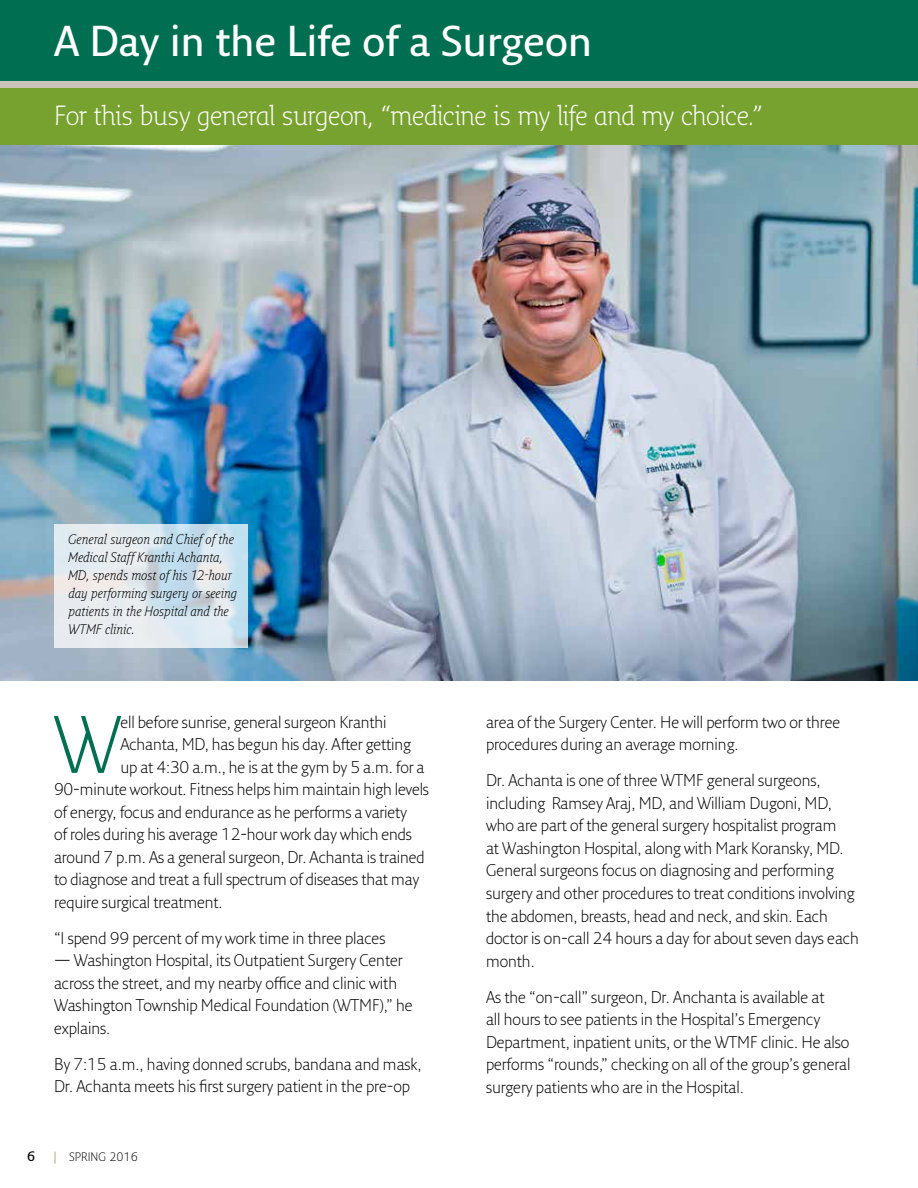
<style>
.page{position:relative;width:918px;height:1188px;background:#fff}
.page>*{position:absolute;margin:0;border:0;box-sizing:border-box;transform-origin:0 0}
.t1{font:300 79.05px "Fresco Sans Pro";color:#006f51}
.t2{font:600 42px "Fresco Sans Pro";letter-spacing:.005em;color:#fff}
.t3{font:300 27px "Fresco Inf Sans";letter-spacing:-.015em;color:#fff}
.t4{font:300 16.5px/22.5px "Fresco Sans Pro";letter-spacing:-.005em;color:#000}
.t5{font:italic 300 13.5px/18px "Fresco Inf Sans";letter-spacing:.005em;color:#000}
.t6{font:600 13.5px "Fresco Inf Sans";color:#000}
.t7{font:300 12px "Fresco Inf Sans";color:#000}
.s1{color:#955c37}
</style>
<div class="page">
<div style="left:0;top:88px;width:918px;height:58px;background:#78a22f"></div>
<div style="left:0;top:0;width:918px;height:81px;background:#006f51"></div>
<div style="left:0;top:81px;width:918px;height:6px;background:#cdc3bb"></div>
<img style="left:0;top:146px;width:918px;height:535px">
<svg style="left:54px;top:524px;width:194px;height:123px;background:#dbe6ed"></svg>
<h2 class="t2" style="left:54px;top:15px;width:540px">A Day in the Life of a Surgeon</h2>
<h3 class="t3" style="left:54px;top:99px;width:710px">For this busy general surgeon, “medicine is my life and my choice.”</h3>
<p class="t5" style="left:68px;top:530px;width:170px">General surgeon and Chief of the<br>Medical Staff Kranthi Achanta,<br>MD, spends most of his 12-hour day performing surgery or seeing patients in the Hospital and the<br>WTMF clinic.</p>
<h1 class="t1" style="left:54px;top:695px;width:69px">W</h1>
<p class="t4" style="left:121px;top:710px;width:268px">ell before sunrise, general surgeon Kranthi</p>
<p class="t4" style="left:121px;top:733px;width:292px">Achanta, MD, has begun his day. After getting</p>
<p class="t4" style="left:121px;top:755px;width:306px">up at 4:30 a.m., he is at the gym by 5 a.m. for a</p>
<p class="t4" style="left:54px;top:778px;width:377px">90-minute workout. Fitness helps him maintain high levels</p>
<p class="t4" style="left:54px;top:800px;width:355px">of energy, focus and endurance as he performs a variety</p>
<p class="t4" style="left:54px;top:823px;width:359px">of roles during his average 12-hour work day which ends</p>
<p class="t4" style="left:54px;top:845px;width:372px">around 7 p.m. As a general surgeon, Dr. Achanta is trained</p>
<p class="t4" style="left:54px;top:868px;width:367px">to diagnose and treat a full spectrum of diseases that may</p>
<p class="t4" style="left:54px;top:890px;width:170px">require surgical treatment.</p>
<p class="t4" style="left:54px;top:926px;width:333px">“I spend 99 percent of my work time in three places</p>
<p class="t4" style="left:54px;top:949px;width:360px">— Washington Hospital, its Outpatient Surgery Center across the street, and my nearby office and clinic with Washington Township Medical Foundation (WTMF),” he explains.</p>
<p class="t4" style="left:54px;top:1052px;width:369px">By 7:15 a.m., having donned scrubs, bandana and mask,<br>Dr. Achanta meets his first surgery patient in the pre-op</p>
<p class="t6" style="left:27px;top:1148px;width:10px">6</p>
<p class="t7" style="left:53px;top:1149px;width:86px"><span class="s1">|</span> SPRING 2016</p>
<p class="t4" style="left:486px;top:710px;width:356px">area of the Surgery Center. He will perform two or three procedures during an average morning.</p>
<p class="t4" style="left:486px;top:769px;width:374px">Dr. Achanta is one of three WTMF general surgeons, including Ramsey Araj, MD, and William Dugoni, MD, who are part of the general surgery hospitalist program<br>at Washington Hospital, along with Mark Koransky, MD.<br>General surgeons focus on diagnosing and performing surgery and other procedures to treat conditions involving the abdomen, breasts, head and neck, and skin. Each doctor is on-call 24 hours a day for about seven days each month.</p>
<p class="t4" style="left:486px;top:985px;width:366px">As the “on-call” surgeon, Dr. Anchanta is available at<br>all hours to see patients in the Hospital’s Emergency Department, inpatient units, or the WTMF clinic. He also performs “rounds,” checking on all of the group’s general surgery patients who are in the Hospital.</p>
</div>
